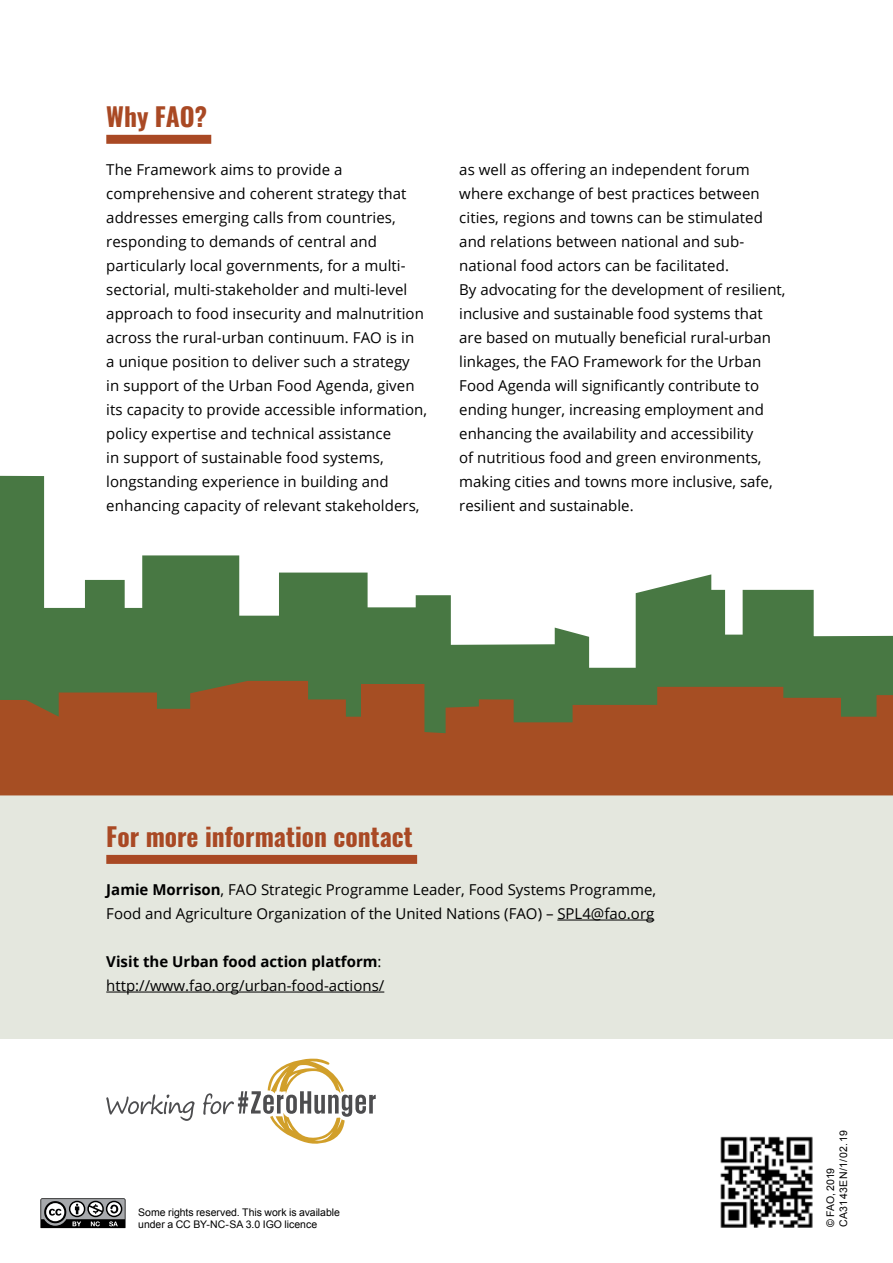
<style>
.page{position:relative;width:893px;height:1263px;background:#fff}
.page>*{position:absolute;margin:0;border:0;box-sizing:border-box;transform-origin:0 0}
.t1{font:700 25.5px "Oswald";color:#a94924}
.t2{font:15px/24px "Open Sans";letter-spacing:.005em;color:#000}
.t3{font:10.5px/12.6px "Arial";letter-spacing:-.005em;color:#000}
.t4{font:10.5px/12.8px "Arial";letter-spacing:.04em;color:#000}
.s1{font-weight:700}
</style>
<div class="page">
<div style="left:0;top:775px;width:893px;height:264px;background:#e4e7de"></div>
<div style="left:106px;top:135px;width:105px;height:9px;background:#a94924"></div>
<div style="left:106px;top:855px;width:311px;height:9px;background:#a94924"></div>
<hr style="left:557px;top:920px;width:97px;height:1px;background:#000">
<hr style="left:106px;top:992px;width:278px;height:1px;background:#000">
<svg style="left:106px;top:1094px;width:89px;height:27px"></svg>
<svg style="left:203px;top:1058px;width:173px;height:86px"></svg>
<svg style="left:0;top:475px;width:893px;height:206px"></svg>
<svg style="left:0;top:681px;width:893px;height:114px;background:#975427"></svg>
<svg style="left:40px;top:1198px;width:85px;height:30px;background:#717272"></svg>
<img style="left:720px;top:1136px;width:93px;height:92px">
<h1 class="t1" style="left:106px;top:103px;width:102px">Why FAO?</h1>
<p class="t2" style="left:106px;top:157px;width:322px">The Framework aims to provide a comprehensive and coherent strategy that addresses emerging calls from countries, responding to demands of central and particularly local governments, for a multi&shy;sectorial, multi-stakeholder and multi-level approach to food insecurity and malnutrition across the rural-urban continuum. FAO is in<br>a unique position to deliver such a strategy<br>in support of the Urban Food Agenda, given its capacity to provide accessible information, policy expertise and technical assistance<br>in support of sustainable food systems, longstanding experience in building and enhancing capacity of relevant stakeholders,</p>
<p class="t2" style="left:459px;top:157px;width:328px">as well as offering an independent forum where exchange of best practices between cities, regions and towns can be stimulated and relations between national and sub&shy;national food actors can be facilitated.<br>By advocating for the development of resilient, inclusive and sustainable food systems that are based on mutually beneficial rural-urban linkages, the FAO Framework for the Urban Food Agenda will significantly contribute to ending hunger, increasing employment and enhancing the availability and accessibility<br>of nutritious food and green environments, making cities and towns more inclusive, safe, resilient and sustainable.</p>
<h1 class="t1" style="left:106px;top:823px;width:308px">For more information contact</h1>
<p class="t2" style="left:106px;top:877px;width:551px"><span class="s1">Jamie Morrison</span>, FAO Strategic Programme Leader, Food Systems Programme,<br>Food and Agriculture Organization of the United Nations (FAO) – SPL4@fao.org</p>
<p class="t2" style="left:106px;top:949px;width:280px"><span class="s1">Visit the Urban food action platform</span>: http://www.fao.org/urban-food-actions/</p>
<p class="t3" style="left:138px;top:1205px;width:203px">Some rights reserved. This work is available under a CC BY-NC-SA 3.0 IGO licence</p>
<p class="t4" style="left:824px;top:1227px;width:98px;rotate:-90deg">© FAO, 2019<br>CA3143EN/1/02.19</p>
</div>
